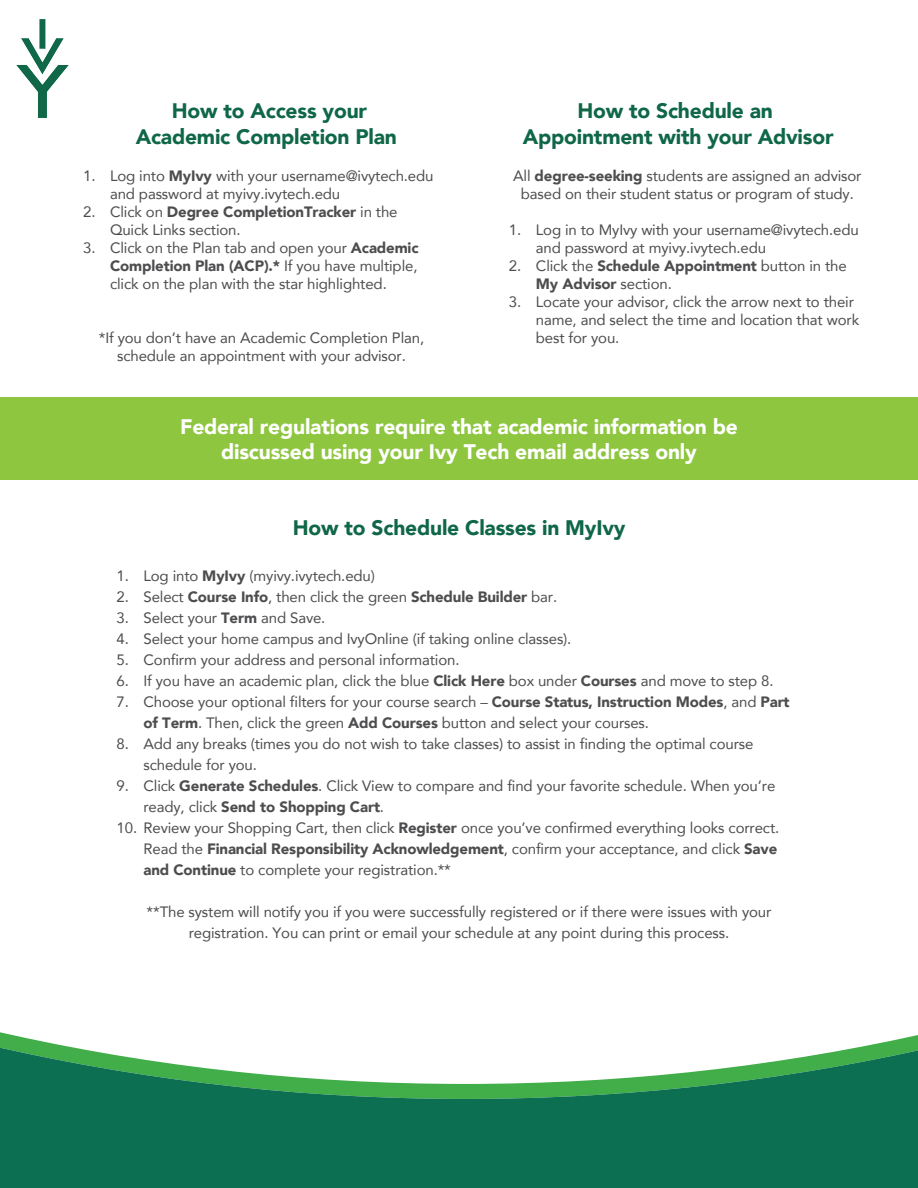
<style>
.page{position:relative;width:918px;height:1188px;background:#fff}
.page>*{position:absolute;margin:0;border:0;box-sizing:border-box;transform-origin:0 0}
.t1{font:900 21px/25.2px "Avenir";letter-spacing:-.01em;color:#0f6748;text-align:center}
.t2{font:900 21px/25.2px "Avenir";letter-spacing:-.01em;color:#fff;text-align:center}
.t3{font:15px/18px "Avenir";letter-spacing:-.01em;color:#4d4d4f}
.s1{font-weight:900}
</style>
<div class="page">
<div style="left:0;top:397px;width:918px;height:83px;background:#8ec640"></div>
<svg style="left:0;top:1032px;width:918px;height:12px"></svg>
<svg style="left:0;top:1044px;width:918px;height:144px;fill:#0d6f51"></svg>
<img style="left:16px;top:19px;width:53px;height:98px">
<h1 class="t1" style="left:136px;top:98px;width:263px">How to Access your<br>Academic Completion Plan</h1>
<h1 class="t1" style="left:523px;top:98px;width:312px">How to Schedule an<br>Appointment with your Advisor</h1>
<p class="t3" style="left:110px;top:166px;width:325px;text-indent:-27px">1. Log into <span class="s1">MyIvy</span> with your username@ivytech.edu and password at myivy.ivytech.edu</p>
<p class="t3" style="left:110px;top:202px;width:289px;text-indent:-27px">2. Click on <span class="s1">Degree CompletionTracker</span> in the<br>Quick Links section.</p>
<p class="t3" style="left:110px;top:238px;width:310px;text-align:justify;text-indent:-27px">3. Click on the Plan tab and open your <span class="s1">Academic Completion Plan (ACP).*</span> If you have multiple, click on the plan with the star highlighted.</p>
<p class="t3" style="left:99px;top:328px;width:327px;text-align:center">*If you don’t have an Academic Completion Plan, schedule an appointment with your advisor.</p>
<p class="t3" style="left:513px;top:166px;width:350px;text-align:center">All <span class="s1">degree-seeking</span> students are assigned an advisor based on their student status or program of study.</p>
<p class="t3" style="left:536px;top:220px;width:324px;text-indent:-27px">1. Log in to MyIvy with your username@ivytech.edu and password at myivy.ivytech.edu</p>
<p class="t3" style="left:536px;top:256px;width:312px;text-indent:-27px">2. Click the <span class="s1">Schedule Appointment</span> button in the<br><span class="s1">My Advisor</span> section.</p>
<p class="t3" style="left:536px;top:292px;width:325px;text-indent:-27px">3. Locate your advisor, click the arrow next to their name, and select the time and location that work best for you.</p>
<h1 class="t2" style="left:180px;top:414px;width:559px">Federal regulations require that academic information be discussed using your Ivy Tech email address only</h1>
<h1 class="t1" style="left:293px;top:514px;width:334px">How to Schedule Classes in MyIvy</h1>
<p class="t3" style="left:116px;top:566px;width:260px">1. Log into <span class="s1">MyIvy</span> (myivy.ivytech.edu)</p>
<p class="t3" style="left:116px;top:587px;width:442px">2. Select <span class="s1">Course Info</span>, then click the green <span class="s1">Schedule Builder</span> bar.</p>
<p class="t3" style="left:116px;top:608px;width:210px">3. Select your <span class="s1">Term</span> and Save.</p>
<p class="t3" style="left:116px;top:629px;width:456px">4. Select your home campus and IvyOnline (if taking online classes).</p>
<p class="t3" style="left:116px;top:650px;width:345px">5. Confirm your address and personal information.</p>
<p class="t3" style="left:116px;top:671px;width:659px">6. If you have an academic plan, click the blue <span class="s1">Click Here</span> box under <span class="s1">Courses</span> and move to step 8.</p>
<p class="t3" style="left:143px;top:691px;width:648px;line-height:21px;text-indent:-27px">7. Choose your optional filters for your course search – <span class="s1">Course Status, Instruction Modes</span>, and <span class="s1">Part of Term</span>. Then, click the green <span class="s1">Add Courses</span> button and select your courses.</p>
<p class="t3" style="left:143px;top:733px;width:611px;line-height:21px;text-indent:-27px">8. Add any breaks (times you do not wish to take classes) to assist in finding the optimal course schedule for you.</p>
<p class="t3" style="left:143px;top:775px;width:633px;line-height:21px;text-indent:-27px">9. Click <span class="s1">Generate Schedules</span>. Click View to compare and find your favorite schedule. When you’re ready, click <span class="s1">Send to Shopping Cart</span>.</p>
<p class="t3" style="left:143px;top:817px;width:637px;line-height:21px;text-indent:-27px">10. Review your Shopping Cart, then click <span class="s1">Register</span> once you’ve confirmed everything looks correct.<br>Read the <span class="s1">Financial Responsibility Acknowledgement</span>, confirm your acceptance, and click <span class="s1">Save and Continue</span> to complete your registration.**</p>
<p class="t3" style="left:147px;top:901px;width:626px;line-height:21px;text-align:center">**The system will notify you if you were successfully registered or if there were issues with your registration. You can print or email your schedule at any point during this process.</p>
</div>
